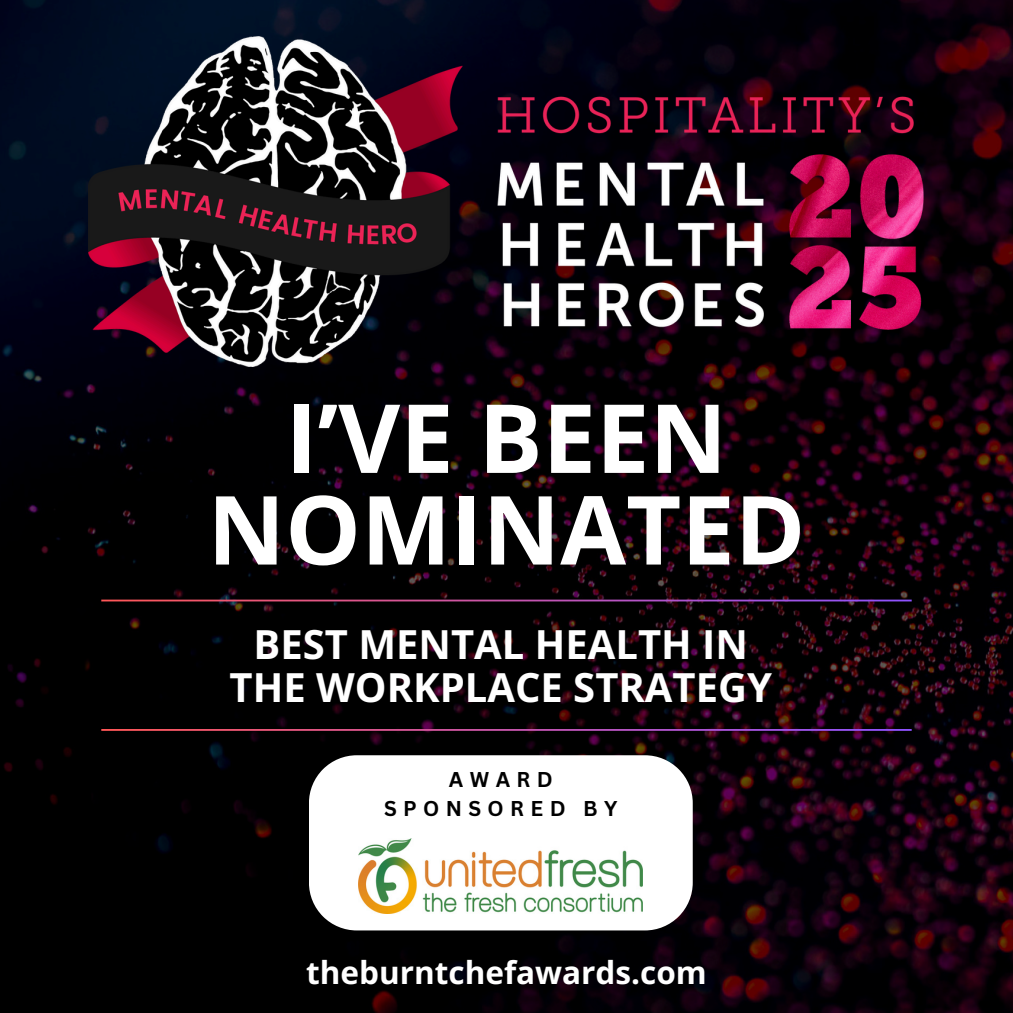
<style>
.page{position:relative;width:1013px;height:1013px;background:#fff}
.page>*{position:absolute;margin:0;border:0;box-sizing:border-box;transform-origin:0 0}
.t1{font:700 95.38px/91.6px "Open Sans";color:#fff;text-align:center}
.t2{font:700 40px/43.1px "Open Sans";color:#fff;text-align:center}
.t3{font:700 31.5px "Open Sans";color:#fff}
.t4{font:700 20.88px/28.6px "Canva Sans";letter-spacing:.305em;color:#000;text-align:center}
</style>
<div class="page">
<img style="left:0;top:0;width:1012px;height:1012px">
<hr style="left:101px;top:599px;width:810px;height:2px;background:#fff">
<hr style="left:101px;top:729px;width:810px;height:2px;background:#fff">
<svg style="left:309px;top:755px;width:383px;height:175px"></svg>
<img style="left:88px;top:36px;width:836px;height:330px">
<img style="left:358px;top:838px;width:285px;height:75px">
<h1 class="t1" style="left:207px;top:390px;width:599px">I’VE BEEN<br>NOMINATED</h1>
<p class="t2" style="left:229px;top:621px;width:544px">BEST MENTAL HEALTH IN<br>THE WORKPLACE STRATEGY</p>
<p class="t4" style="left:384px;top:765px;width:235px">AWARD<br>SPONSORED BY</p>
<p class="t3" style="left:306px;top:950px;width:402px">theburntchefawards.com</p>
</div>
